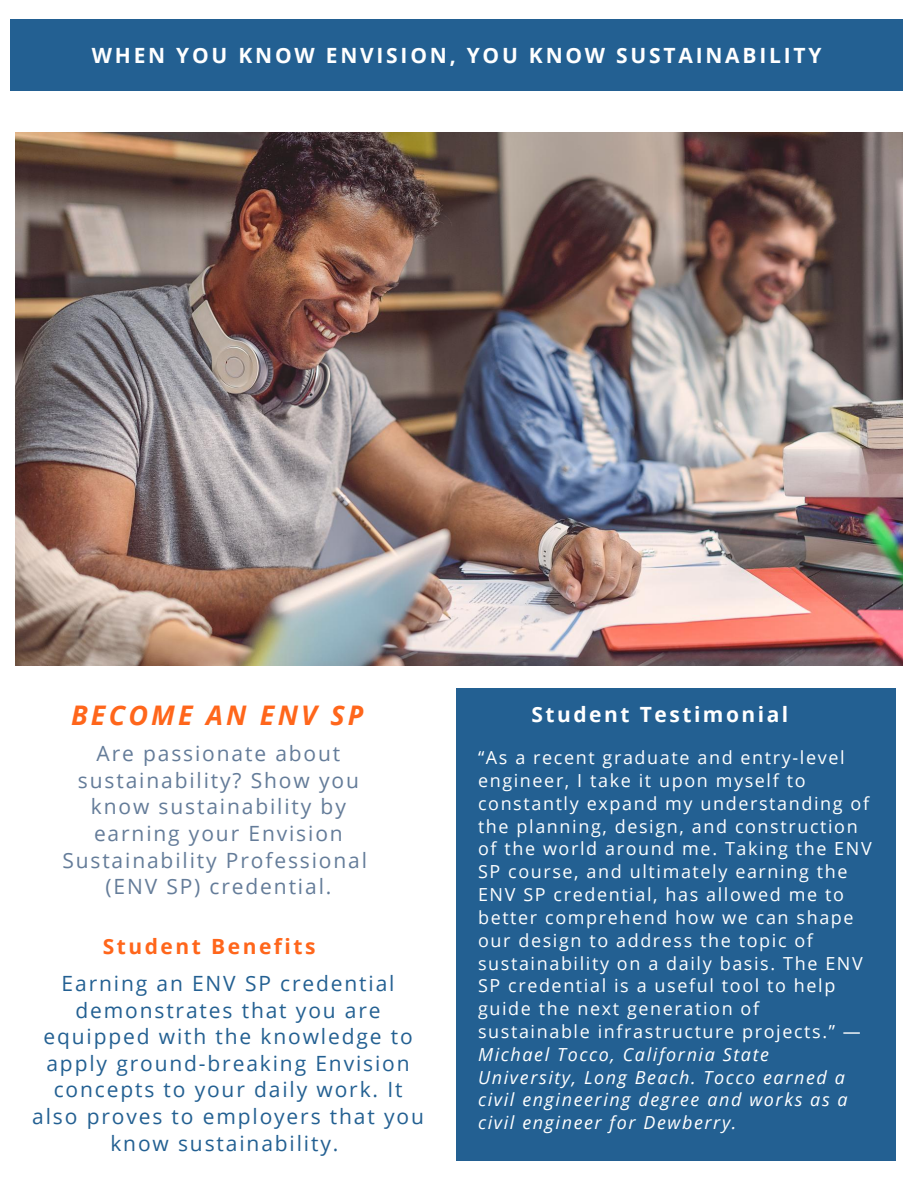
<style>
.page{position:relative;width:918px;height:1188px;background:#fff}
.page>*{position:absolute;margin:0;border:0;box-sizing:border-box;transform-origin:0 0}
.t1{font:italic 700 27px "Open Sans";letter-spacing:.12em;color:#ff661b}
.t2{font:21px/26.7px "Open Sans";letter-spacing:.09em;color:#236092;text-align:center}
.t3{font:21px/26.7px "Open Sans";letter-spacing:.09em;color:#647c99;text-align:center}
.t4{font:700 21px "Open Sans";letter-spacing:.13em;color:#fff}
.t5{font:700 21px "Open Sans";letter-spacing:.12em;color:#ff661b}
.t6{font:18px/22.8px "Open Sans";letter-spacing:.09em;color:#fff}
.t7{font:italic 18px/22.8px "Open Sans";letter-spacing:.09em;color:#fff}
</style>
<div class="page">
<img style="left:16px;top:132px;width:886px;height:534px">
<div style="left:11px;top:19px;width:892px;height:72px;background:#236092"></div>
<div style="left:457px;top:688px;width:439px;height:472px;background:#236092"></div>
<p class="t4" style="left:92px;top:40px;width:731px">WHEN YOU KNOW ENVISION, YOU KNOW SUSTAINABILITY</p>
<h1 class="t1" style="left:71px;top:696px;width:294px">BECOME AN ENV SP</h1>
<p class="t4" style="left:532px;top:700px;width:258px">Student Testimonial</p>
<p class="t3" style="left:62px;top:740px;width:306px">Are passionate about sustainability? Show you know sustainability by earning your Envision<br>Sustainability Professional (ENV SP) credential.</p>
<p class="t6" style="left:478px;top:746px;width:395px">“As a recent graduate and entry-level engineer, I take it upon myself to constantly expand my understanding of the planning, design, and construction of the world around me. Taking the ENV SP course, and ultimately earning the ENV SP credential, has allowed me to better comprehend how we can shape our design to address the topic of sustainability on a daily basis. The ENV SP credential is a useful tool to help guide the next generation of sustainable infrastructure projects.” —</p>
<p class="t7" style="left:478px;top:1042px;width:371px">Michael Tocco, California State University, Long Beach. Tocco earned a civil engineering degree and works as a civil engineer for Dewberry.</p>
<p class="t5" style="left:103px;top:932px;width:214px">Student Benefits</p>
<p class="t2" style="left:32px;top:969px;width:393px">Earning an ENV SP credential demonstrates that you are equipped with the knowledge to apply ground-breaking Envision concepts to your daily work. It also proves to employers that you know sustainability.</p>
</div>
